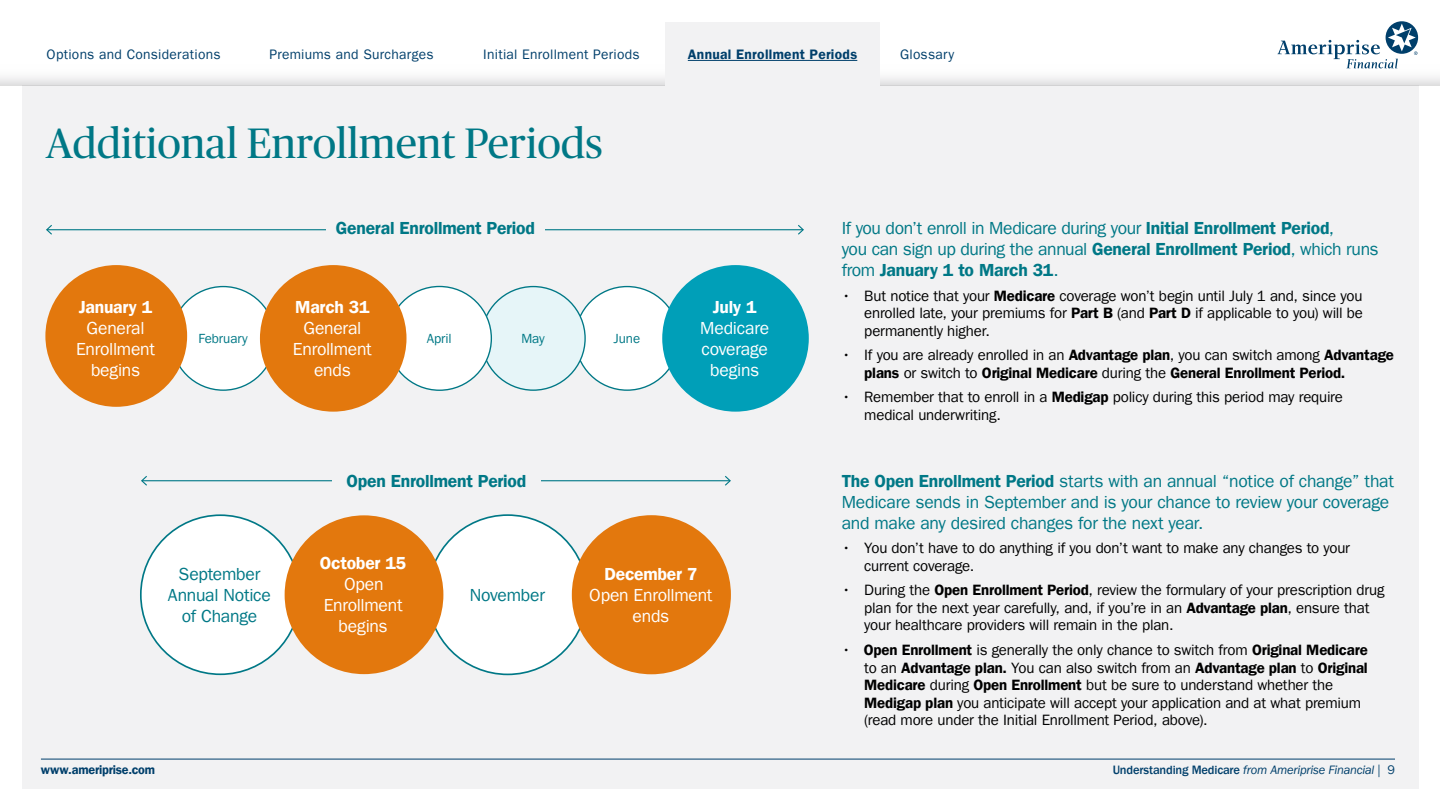
<style>
.page{position:relative;width:1440px;height:810px;background:#fff}
.page>*{position:absolute;margin:0;border:0;box-sizing:border-box;transform-origin:0 0}
.t1{font:42.5px "Publico Headline";color:#007886}
.t2{font:17.5px/21px "ITC Frank Gofor Ameriprise";letter-spacing:-.015em;color:#007886}
.t3{font:17.5px/21px "ITC Frank Gofor Ameriprise";letter-spacing:-.015em;color:#fff;text-align:center}
.t4{font:17.5px "ITC Frank Gofor Ameriprise Dm";letter-spacing:-.01em;color:#007886}
.t5{font:17.5px "ITC Frank Gofor Ameriprise Dm";letter-spacing:-.01em;color:#fff}
.t6{font:15px/17.5px "ITC Frank Gofor Ameriprise";letter-spacing:-.015em;color:#000}
.t7{font:15px "ITC Frank Gofor Ameriprise Dm";letter-spacing:-.01em;color:#000}
.t8{font:13.75px "ITC Frank Gofor Ameriprise";letter-spacing:.02em;color:#003f6b}
.t9{font:13.75px "ITC Frank Gofor Ameriprise Dm";letter-spacing:.02em;color:#003f6b}
.t10{font:13.25px "ITC Frank Gofor Ameriprise";letter-spacing:-.005em;color:#007886}
.t11{font:italic 12.5px "ITC Frank Gofor Ameriprise";letter-spacing:-.02em;color:#003f6b}
.t12{font:12.5px "ITC Frank Gofor Ameriprise Dm";letter-spacing:-.015em;color:#003f6b}
.s1{font-family:"ITC Frank Gofor Ameriprise Dm"}
.s2{font-family:"ITC Frank Gofor Ameriprise"}
.s3{font-weight:500;font-style:normal}
.s4{font-style:normal}
</style>
<div class="page">
<div style="left:22px;top:85px;width:1396px;height:703px;background:#f2f2f3"></div>
<svg style="left:0;top:36px;width:1440px;height:49px"></svg>
<svg style="left:1277px;top:21px;width:141px;height:47px"></svg>
<hr style="left:47px;top:229px;width:756px;height:1px;background:#007886">
<svg style="left:46px;top:225px;width:7px;height:10px"></svg>
<svg style="left:797px;top:225px;width:7px;height:10px"></svg>
<div style="left:326px;top:213px;width:219px;height:31px;background:#f2f2f3"></div>
<hr style="left:142px;top:480px;width:588px;height:1px;background:#007886">
<svg style="left:141px;top:476px;width:7px;height:10px"></svg>
<svg style="left:724px;top:476px;width:7px;height:10px"></svg>
<div style="left:575px;top:287px;width:104px;height:103px;background:#fff;border-radius:50%"></div>
<div style="left:171px;top:287px;width:104px;height:103px;background:#fff;border-radius:50%"></div>
<div style="left:482px;top:287px;width:103px;height:103px;background:#e6f5f8;border-radius:50%"></div>
<div style="left:388px;top:286px;width:103px;height:104px;background:#fff;border-radius:50%"></div>
<div style="left:45px;top:265px;width:142px;height:142px;background:#e3780d;border-radius:50%"></div>
<div style="left:260px;top:265px;width:147px;height:147px;background:#e3780d;border-radius:50%"></div>
<div style="left:662px;top:265px;width:147px;height:147px;background:#009fb8;border-radius:50%"></div>
<div style="left:665px;top:22px;width:215px;height:74px;background:#f2f2f3"></div>
<hr style="left:688px;top:60px;width:169px;height:1px;background:#003f6b">
<div style="left:332px;top:461px;width:209px;height:40px;background:#f2f2f3"></div>
<div style="left:141px;top:515px;width:159px;height:159px;background:#fff;border-radius:50%"></div>
<div style="left:428px;top:515px;width:159px;height:159px;background:#fff;border-radius:50%"></div>
<div style="left:285px;top:515px;width:158px;height:159px;background:#e3780d;border-radius:50%"></div>
<div style="left:572px;top:515px;width:159px;height:159px;background:#e3780d;border-radius:50%"></div>
<hr style="left:41px;top:759px;width:1354px;height:1px;background:#003f6b">
<p class="t8" style="left:47px;top:46px;width:175px">Options and Considerations</p>
<p class="t8" style="left:269px;top:46px;width:166px">Premiums and Surcharges</p>
<p class="t8" style="left:483px;top:46px;width:158px">Initial Enrollment Periods</p>
<p class="t9" style="left:688px;top:46px;width:171px">Annual Enrollment Periods</p>
<p class="t8" style="left:900px;top:46px;width:56px">Glossary</p>
<h1 class="t1" style="left:46px;top:114px;width:558px">Additional Enrollment Periods</h1>
<p class="t5" style="left:79px;top:296px;width:75px">January 1</p>
<p class="t3" style="left:76px;top:317px;width:80px">General<br>Enrollment begins</p>
<p class="t4" style="left:336px;top:218px;width:201px">General Enrollment Period</p>
<p class="t5" style="left:295px;top:297px;width:76px">March 31</p>
<p class="t3" style="left:293px;top:318px;width:80px">General<br>Enrollment ends</p>
<p class="t10" style="left:198px;top:331px;width:51px">February</p>
<p class="t10" style="left:427px;top:331px;width:26px">April</p>
<p class="t10" style="left:521px;top:331px;width:25px">May</p>
<p class="t10" style="left:614px;top:331px;width:28px">June</p>
<p class="t5" style="left:713px;top:297px;width:46px">July 1</p>
<p class="t3" style="left:700px;top:318px;width:70px">Medicare coverage begins</p>
<p class="t2" style="left:168px;top:563px;width:105px;text-align:center">September<br>Annual Notice of Change</p>
<p class="t4" style="left:347px;top:470px;width:181px">Open Enrollment Period</p>
<p class="t5" style="left:320px;top:553px;width:88px">October 15</p>
<p class="t3" style="left:324px;top:574px;width:80px">Open<br>Enrollment begins</p>
<p class="t2" style="left:470px;top:584px;width:77px">November</p>
<p class="t5" style="left:604px;top:563px;width:95px">December 7</p>
<p class="t3" style="left:589px;top:584px;width:125px">Open Enrollment ends</p>
<p class="t2" style="left:842px;top:218px;width:538px">If you don’t enroll in Medicare during your <span class="s1">Initial Enrollment Period</span>,<br>you can sign up during the annual <span class="s1">General Enrollment Period</span>, which runs</p>
<p class="t4" style="left:842px;top:260px;width:218px"><span class="s2">from</span> January 1 to March 31<span class="s2">.</span></p>
<p class="t6" style="left:864px;top:287px;width:500px;text-align:justify;text-indent:-22px">• But notice that your <span class="s1">Medicare</span> coverage won’t begin until July 1 and, since you enrolled late, your premiums for <span class="s1">Part B</span> (and <span class="s1">Part D</span> if applicable to you) will be permanently higher.</p>
<p class="t6" style="left:842px;top:347px;width:554px">• If you are already enrolled in an <span class="s1">Advantage plan</span>, you can switch among <span class="s1">Advantage</span></p>
<p class="t7" style="left:864px;top:364px;width:483px">plans <span class="s2">or switch to</span> Original Medicare <span class="s2">during the</span> General Enrollment Period.</p>
<p class="t6" style="left:864px;top:389px;width:480px;text-indent:-22px">• Remember that to enroll in a <span class="s1">Medigap</span> policy during this period may require medical underwriting.</p>
<p class="t2" style="left:842px;top:470px;width:554px"><span class="s1">The Open Enrollment Period</span> starts with an annual “notice of change” that<br>Medicare sends in September and is your chance to review your coverage and make any desired changes for the next year.</p>
<p class="t6" style="left:864px;top:540px;width:487px;text-indent:-22px">• You don’t have to do anything if you don’t want to make any changes to your current coverage.</p>
<p class="t6" style="left:864px;top:582px;width:522px;text-indent:-22px">• During the <span class="s1">Open Enrollment Period</span>, review the formulary of your prescription drug plan for the next year carefully, and, if you’re in an <span class="s1">Advantage plan</span>, ensure that your healthcare providers will remain in the plan.</p>
<p class="t6" style="left:842px;top:641px;width:528px">• <span class="s1">Open Enrollment</span> is generally the only chance to switch from <span class="s1">Original Medicare</span></p>
<p class="t7" style="left:864px;top:659px;width:505px"><span class="s2">to an</span> Advantage plan. <span class="s2">You can also switch from an</span> Advantage plan <span class="s2">to</span> Original</p>
<p class="t6" style="left:864px;top:676px;width:498px"><span class="s1">Medicare</span> during <span class="s1">Open Enrollment</span> but be sure to understand whether the<br><span class="s1">Medigap plan</span> you anticipate will accept your application and at what premium (read more under the Initial Enrollment Period, above).</p>
<p class="t12" style="left:41px;top:762px;width:116px">www.ameriprise.com</p>
<p class="t11" style="left:1113px;top:762px;width:284px"><span class="s3">Understanding Medicare</span> from Ameriprise Financial <span class="s4">| 9</span></p>
</div>
